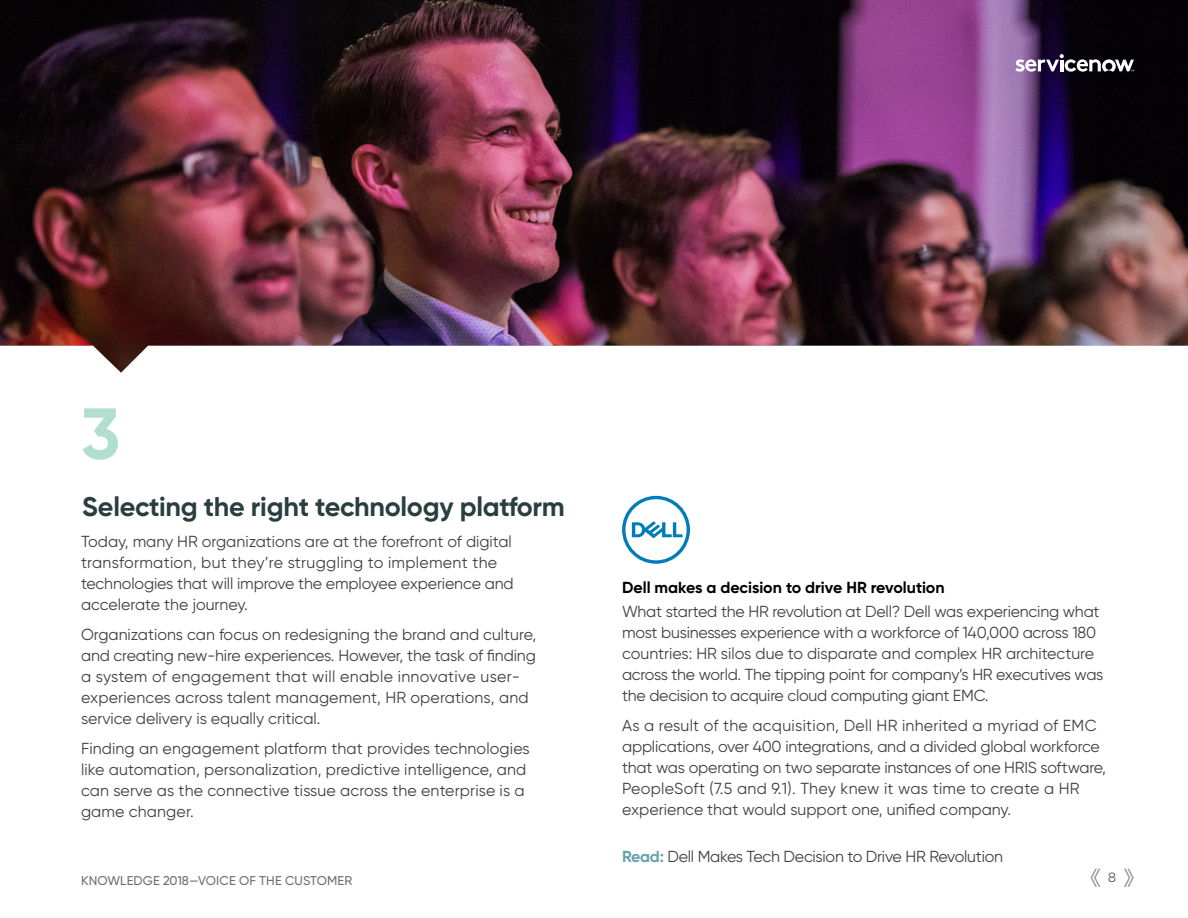
<style>
.page{position:relative;width:1188px;height:918px;background:#fff}
.page>*{position:absolute;margin:0;border:0;box-sizing:border-box;transform-origin:0 0}
.t1{font:700 72px "Gilroy";color:#b2decd}
.t2{font:700 27px "Gilroy";letter-spacing:-.01em;color:#2a3e40}
.t3{font:15.9px/21px "Gilroy";letter-spacing:-.005em;color:#414042}
.t4{font:700 15.9px "Gilroy";color:#000}
.t5{font:13.5px "Gotham";color:#5f6062}
.t6{font:500 12.75px "Gilroy";letter-spacing:.01em;color:#6e7072}
.s1{font-weight:700;color:#69a1af}
</style>
<div class="page">
<svg style="left:1124px;top:869px;width:10px;height:18px"></svg>
<svg style="left:1090px;top:869px;width:10px;height:18px"></svg>
<img style="left:0;top:0;width:1188px;height:373px">
<svg style="left:1015px;top:54px;width:119px;height:18px"></svg>
<svg style="left:622px;top:496px;width:68px;height:68px"></svg>
<h1 class="t1" style="left:81px;top:389px;width:41px">3</h1>
<h2 class="t2" style="left:82px;top:489px;width:484px">Selecting the right technology platform</h2>
<p class="t3" style="left:81px;top:531px;width:434px">Today, many HR organizations are at the forefront of digital transformation, but they’re struggling to implement the technologies that will improve the employee experience and accelerate the journey.</p>
<p class="t3" style="left:81px;top:624px;width:457px">Organizations can focus on redesigning the brand and culture, and creating new-hire experiences. However, the task of finding a system of engagement that will enable innovative user&shy;experiences across talent management, HR operations, and service delivery is equally critical.</p>
<p class="t3" style="left:81px;top:738px;width:450px">Finding an engagement platform that provides technologies like automation, personalization, predictive intelligence, and can serve as the connective tissue across the enterprise is a game changer.</p>
<p class="t6" style="left:81px;top:873px;width:273px">KNOWLEDGE 2018—VOICE OF THE CUSTOMER</p>
<p class="t4" style="left:622px;top:578px;width:324px">Dell makes a decision to drive HR revolution</p>
<p class="t3" style="left:622px;top:601px;width:483px">What started the HR revolution at Dell? Dell was experiencing what most businesses experience with a workforce of 140,000 across 180 countries: HR silos due to disparate and complex HR architecture across the world. The tipping point for company’s HR executives was the decision to acquire cloud computing giant EMC.</p>
<p class="t3" style="left:622px;top:715px;width:486px">As a result of the acquisition, Dell HR inherited a myriad of EMC applications, over 400 integrations, and a divided global workforce that was operating on two separate instances of one HRIS software, PeopleSoft (7.5 and 9.1). They knew it was time to create a HR experience that would support one, unified company.</p>
<p class="t3" style="left:622px;top:846px;width:383px"><span class="s1">Read:</span> Dell Makes Tech Decision to Drive HR Revolution</p>
<p class="t5" style="left:1108px;top:869px;width:10px">8</p>
</div>
